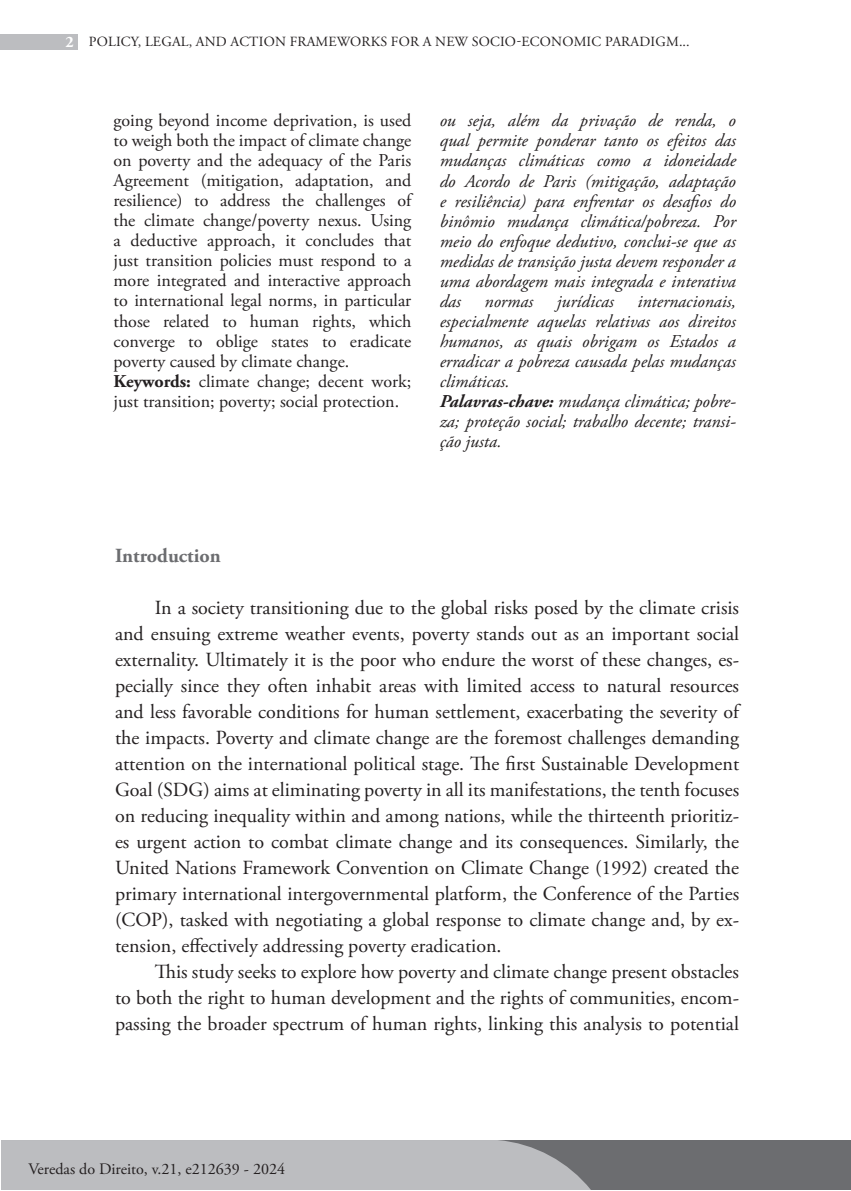
<style>
.page{position:relative;width:851px;height:1191px;background:#fff}
.page>*{position:absolute;margin:0;border:0;box-sizing:border-box;transform-origin:0 0}
.t1{font:20px/26px "Adobe Garamond Pro";color:#231f20;text-align:justify}
.t2{font:700 20px "Adobe Garamond Pro";color:#6c6d70}
.t3{font:italic 18px/20px "Adobe Garamond Pro";color:#231f20;text-align:justify}
.t4{font:18px/20px "Adobe Garamond Pro";color:#231f20}
.t5{font:16px "Adobe Garamond Pro";color:#231f20}
.t6{font:14px "Adobe Garamond Pro";letter-spacing:.015em;color:#231f20}
.s1{font-weight:700;font-size:16px;color:#fff}
.s2{font-weight:700}
</style>
<div class="page">
<div style="left:1px;top:1140px;width:849px;height:50px;background:#6c6d70"></div>
<div style="left:0;top:34px;width:77px;height:16px;background:#bcbdc0"></div>
<div style="left:1px;top:1140px;width:590px;height:50px;background:#bcbdc0"></div>
<p class="t6" style="left:65px;top:34px;width:625px"><span class="s1">2</span> POLICY, LEGAL, AND ACTION FRAMEWORKS FOR A NEW SOCIO-ECONOMIC PARADIGM...</p>
<p class="t4" style="left:113px;top:111px;width:299px">going beyond income deprivation, is used to weigh both the impact of climate change on poverty and the adequacy of the Paris Agreement (mitigation, adaptation, and resilience) to address the challenges of the climate change/poverty nexus. Using a deductive approach, it concludes that just transition policies must respond to a more integrated and interactive approach to international legal norms, in particular those related to human rights, which converge to oblige states to eradicate poverty caused by climate change.<br><span class="s2">Keywords:</span> climate change; decent work; just transition; poverty; social protection.</p>
<p class="t3" style="left:439px;top:111px;width:298px">ou seja, além da privação de renda, o qual permite ponderar tanto os efeitos das mudanças climáticas como a idoneidade do Acordo de Paris (mitigação, adaptação e resiliência) para enfrentar os desafios do binômio mudança climática/pobreza. Por meio do enfoque dedutivo, conclui-se que as medidas de transição justa devem responder a uma abordagem mais integrada e interativa das</p>
<p class="t3" style="left:484px;top:291px;width:50px">normas</p>
<p class="t3" style="left:556px;top:291px;width:59px">jurídicas</p>
<p class="t3" style="left:439px;top:291px;width:298px;text-align:left;text-indent:198px">internacionais, especialmente aquelas relativas aos direitos humanos, as quais obrigam os Estados a erradicar a pobreza causada pelas mudanças climáticas.<br><span class="s2">Palavras-chave:</span> mudança climática; pobre&shy;za; proteção social; trabalho decente; transi&shy;ção justa.</p>
<p class="t2" style="left:115px;top:544px;width:107px">Introduction</p>
<p class="t1" style="left:115px;top:595px;width:625px;text-indent:40px">In a society transitioning due to the global risks posed by the climate crisis and ensuing extreme weather events, poverty stands out as an important social externality. Ultimately it is the poor who endure the worst of these changes, es&shy;pecially since they often inhabit areas with limited access to natural resources and less favorable conditions for human settlement, exacerbating the severity of the impacts. Poverty and climate change are the foremost challenges demanding attention on the international political stage. The first Sustainable Development Goal (SDG) aims at eliminating poverty in all its manifestations, the tenth focuses on reducing inequality within and among nations, while the thirteenth prioritiz&shy;es urgent action to combat climate change and its consequences. Similarly, the United Nations Framework Convention on Climate Change (1992) created the primary international intergovernmental platform, the Conference of the Parties (COP), tasked with negotiating a global response to climate change and, by ex&shy;tension, effectively addressing poverty eradication.</p>
<p class="t1" style="left:115px;top:959px;width:625px;text-indent:40px">This study seeks to explore how poverty and climate change present obstacles to both the right to human development and the rights of communities, encom&shy;passing the broader spectrum of human rights, linking this analysis to potential</p>
<p class="t5" style="left:28px;top:1159px;width:258px">Veredas do Direito, v.21, e212639 - 2024</p>
</div>
